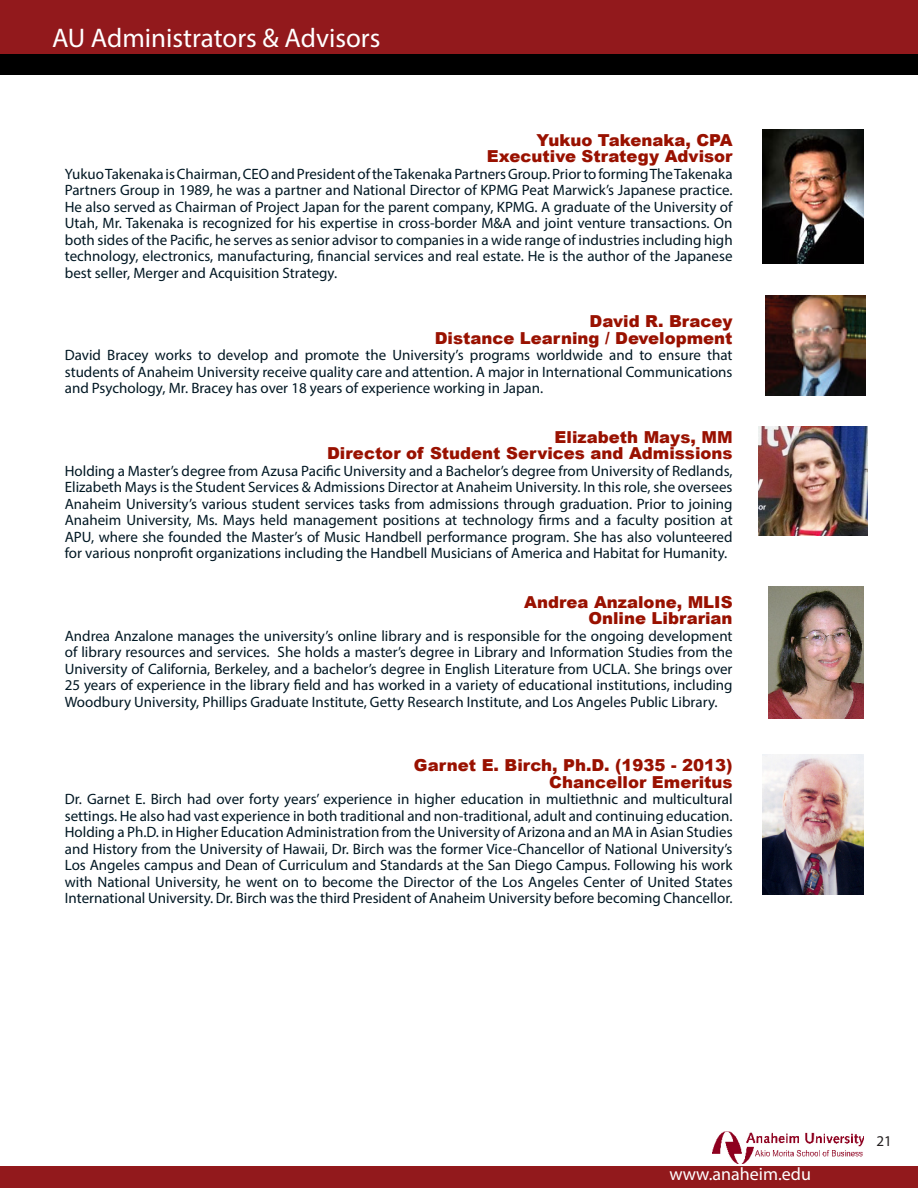
<style>
.page{position:relative;width:918px;height:1188px;background:#fff}
.page>*{position:absolute;margin:0;border:0;box-sizing:border-box;transform-origin:0 0}
.t1{font:27px "Myriad Pro";color:#fff}
.t2{font:18px "Myriad Pro";color:#fff}
.Body{font:900 16.5px "Arial";color:#910}
.Body-2{font:15px/16.5px "Myriad Pro";color:#001723;text-align:justify}
.t3{font:15px "Myriad Pro";color:#231f20}
</style>
<div class="page">
<div style="left:0;top:0;width:918px;height:54px;background:#92191c"></div>
<div style="left:0;top:1166px;width:918px;height:22px;background:#92191c"></div>
<div style="left:0;top:54px;width:918px;height:21px;background:#000"></div>
<img style="left:713px;top:1131px;width:151px;height:33px">
<img style="left:769px;top:587px;width:95px;height:131px">
<img style="left:762px;top:754px;width:102px;height:140px">
<img style="left:766px;top:295px;width:99px;height:100px">
<img style="left:759px;top:427px;width:108px;height:108px">
<img style="left:762px;top:129px;width:102px;height:135px">
<p class="t1" style="left:52px;top:22px;width:330px">AU Administrators &amp; Advisors</p>
<p class="Body" style="left:537px;top:128px;width:198px">Yukuo Takenaka, CPA</p>
<p class="Body" style="left:487px;top:144px;width:247px">Executive Strategy Advisor</p>
<p class="Body-2" style="left:65px;top:165px;width:669px">Yukuo Takenaka is Chairman, CEO and President of the Takenaka Partners Group. Prior to forming The Takenaka Partners Group in 1989, he was a partner and National Director of KPMG Peat Marwick’s Japanese practice.<br>He also served as Chairman of Project Japan for the parent company, KPMG. A graduate of the University of Utah, Mr. Takenaka is recognized for his expertise in cross-border M&amp;A and joint venture transactions. On both sides of the Pacific, he serves as senior advisor to companies in a wide range of industries including high technology, electronics, manufacturing, financial services and real estate. He is the author of the Japanese best seller, Merger and Acquisition Strategy.</p>
<p class="Body" style="left:590px;top:309px;width:145px">David R. Bracey</p>
<p class="Body" style="left:435px;top:326px;width:299px">Distance Learning / Development</p>
<p class="Body-2" style="left:65px;top:347px;width:669px">David Bracey works to develop and promote the University’s programs worldwide and to ensure that students of Anaheim University receive quality care and attention. A major in International Communications and Psychology, Mr. Bracey has over 18 years of experience working in Japan.</p>
<p class="Body" style="left:555px;top:425px;width:179px">Elizabeth Mays, MM</p>
<p class="Body" style="left:327px;top:441px;width:407px">Director of Student Services and Admissions</p>
<p class="Body-2" style="left:65px;top:462px;width:669px">Holding a Master’s degree from Azusa Pacific University and a Bachelor’s degree from University of Redlands, Elizabeth Mays is the Student Services &amp; Admissions Director at Anaheim University. In this role, she oversees Anaheim University’s various student services tasks from admissions through graduation. Prior to joining Anaheim University, Ms. Mays held management positions at technology firms and a faculty position at APU, where she founded the Master’s of Music Handbell performance program. She has also volunteered for various nonprofit organizations including the Handbell Musicians of America and Habitat for Humanity.</p>
<p class="Body" style="left:524px;top:590px;width:210px">Andrea Anzalone, MLIS</p>
<p class="Body" style="left:588px;top:606px;width:146px">Online Librarian</p>
<p class="Body-2" style="left:65px;top:627px;width:669px">Andrea Anzalone manages the university’s online library and is responsible for the ongoing development of library resources and services. She holds a master’s degree in Library and Information Studies from the University of California, Berkeley, and a bachelor’s degree in English Literature from UCLA. She brings over 25 years of experience in the library field and has worked in a variety of educational institutions, including Woodbury University, Phillips Graduate Institute, Getty Research Institute, and Los Angeles Public Library.</p>
<p class="Body" style="left:414px;top:753px;width:320px">Garnet E. Birch, Ph.D. (1935 - 2013)</p>
<p class="Body" style="left:549px;top:770px;width:185px">Chancellor Emeritus</p>
<p class="Body-2" style="left:65px;top:791px;width:669px">Dr. Garnet E. Birch had over forty years’ experience in higher education in multiethnic and multicultural settings. He also had vast experience in both traditional and non-traditional, adult and continuing education.<br>Holding a Ph.D. in Higher Education Administration from the University of Arizona and an MA in Asian Studies and History from the University of Hawaii, Dr. Birch was the former Vice-Chancellor of National University’s Los Angeles campus and Dean of Curriculum and Standards at the San Diego Campus. Following his work with National University, he went on to become the Director of the Los Angeles Center of United States International University. Dr. Birch was the third President of Anaheim University before becoming Chancellor.</p>
<p class="t2" style="left:669px;top:1162px;width:143px">www.anaheim.edu</p>
<p class="t3" style="left:876px;top:1131px;width:17px">21</p>
</div>
